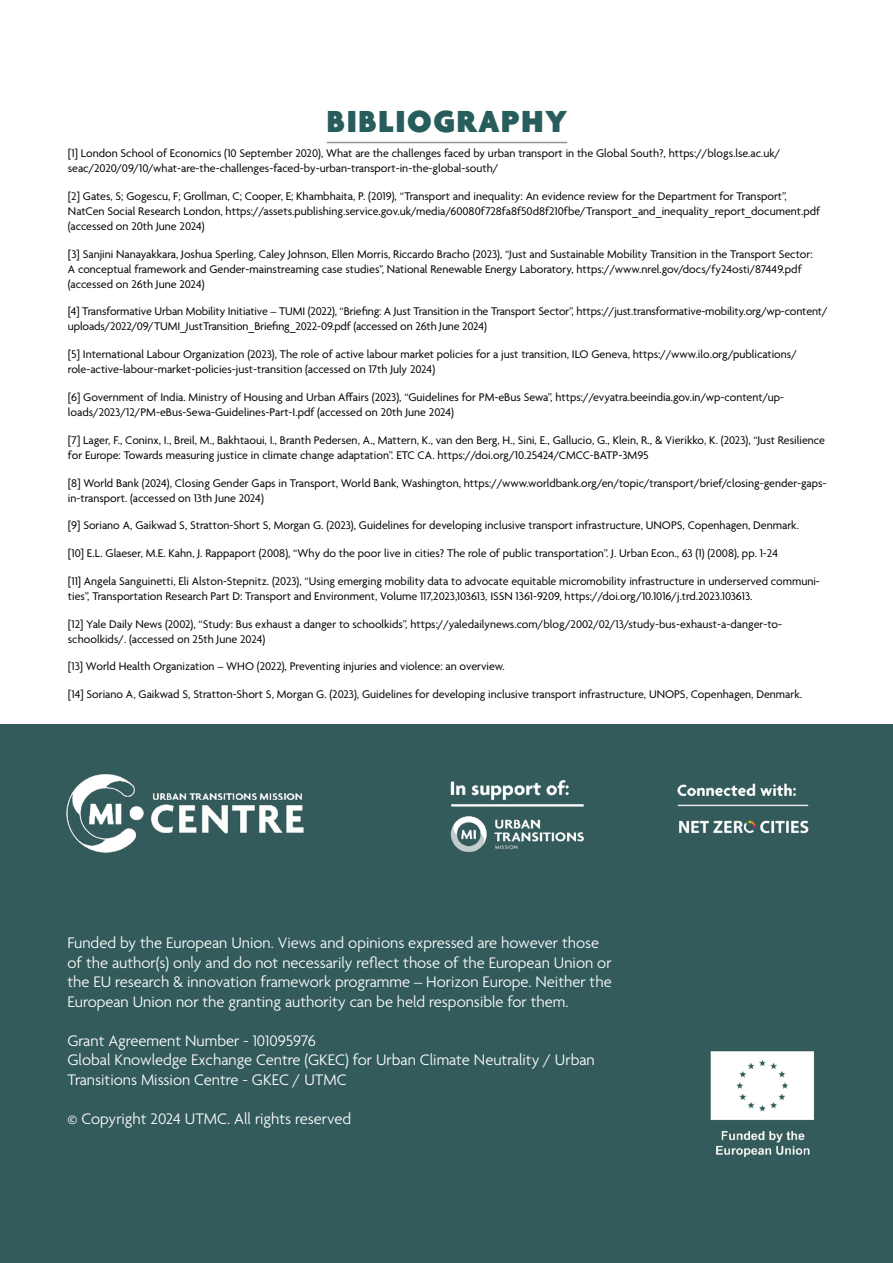
<style>
.page{position:relative;width:893px;height:1263px;background:#fff}
.page>*{position:absolute;margin:0;border:0;box-sizing:border-box;transform-origin:0 0}
.t1{font:900 33px "Agenda";letter-spacing:.05em;color:#275d5d}
.t2{font:300 16.5px/19.5px "Agenda";color:#fff}
.t3{font:12px/15px "Agenda";color:#000}
</style>
<div class="page">
<div style="left:0;top:725px;width:893px;height:538px;background:#345b5b"></div>
<img style="left:66px;top:774px;width:238px;height:79px">
<img style="left:710px;top:1051px;width:104px;height:107px">
<hr style="left:327px;top:142px;width:240px;height:1px;background:#939598">
<img style="left:450px;top:780px;width:359px;height:72px">
<h1 class="t1" style="left:327px;top:104px;width:242px">BIBLIOGRAPHY</h1>
<p class="t3" style="left:68px;top:147px;width:714px">[1] London School of Economics (10 September 2020), What are the challenges faced by urban transport in the Global South?, https://blogs.lse.ac.uk/ seac/2020/09/10/what-are-the-challenges-faced-by-urban-transport-in-the-global-south/</p>
<p class="t3" style="left:68px;top:189px;width:754px">[2] Gates, S; Gogescu, F; Grollman, C; Cooper, E; Khambhaita, P. (2019), “Transport and inequality: An evidence review for the Department for Transport”,<br>NatCen Social Research London, https://assets.publishing.service.gov.uk/media/60080f728fa8f50d8f210fbe/Transport_and_inequality_report_document.pdf (accessed on 20th June 2024)</p>
<p class="t3" style="left:68px;top:247px;width:746px">[3] Sanjini Nanayakkara, Joshua Sperling, Caley Johnson, Ellen Morris, Riccardo Bracho (2023), “Just and Sustainable Mobility Transition in the Transport Sector:<br>A conceptual framework and Gender-mainstreaming case studies”, National Renewable Energy Laboratory, https://www.nrel.gov/docs/fy24osti/87449.pdf (accessed on 26th June 2024)</p>
<p class="t3" style="left:68px;top:305px;width:761px">[4] Transformative Urban Mobility Initiative – TUMI (2022), “Briefing: A Just Transition in the Transport Sector”, https://just.transformative-mobility.org/wp-content/ uploads/2022/09/TUMI_JustTransition_Briefing_2022-09.pdf (accessed on 26th June 2024)</p>
<p class="t3" style="left:68px;top:348px;width:730px">[5] International Labour Organization (2023), The role of active labour market policies for a just transition, ILO Geneva, https://www.ilo.org/publications/ role-active-labour-market-policies-just-transition (accessed on 17th July 2024)</p>
<p class="t3" style="left:68px;top:390px;width:718px">[6] Government of India. Ministry of Housing and Urban Affairs (2023), “Guidelines for PM-eBus Sewa”, https://evyatra.beeindia.gov.in/wp-content/up&shy;loads/2023/12/PM-eBus-Sewa-Guidelines-Part-I.pdf (accessed on 20th June 2024)</p>
<p class="t3" style="left:68px;top:433px;width:758px">[7] Lager, F., Coninx, I., Breil, M., Bakhtaoui, I., Branth Pedersen, A., Mattern, K., van den Berg, H., Sini, E., Gallucio, G., Klein, R., &amp; Vierikko, K. (2023), “Just Resilience for Europe: Towards measuring justice in climate change adaptation”. ETC CA. https://doi.org/10.25424/CMCC-BATP-3M95</p>
<p class="t3" style="left:68px;top:476px;width:760px">[8] World Bank (2024), Closing Gender Gaps in Transport, World Bank, Washington, https://www.worldbank.org/en/topic/transport/brief/closing-gender-gaps&shy;in-transport. (accessed on 13th June 2024)</p>
<p class="t3" style="left:68px;top:519px;width:732px">[9] Soriano A, Gaikwad S, Stratton-Short S, Morgan G. (2023), Guidelines for developing inclusive transport infrastructure, UNOPS, Copenhagen, Denmark.</p>
<p class="t3" style="left:68px;top:546px;width:712px">[10] E.L. Glaeser, M.E. Kahn, J. Rappaport (2008), “Why do the poor live in cities? The role of public transportation”. J. Urban Econ., 63 (1) (2008), pp. 1-24</p>
<p class="t3" style="left:68px;top:574px;width:753px">[11] Angela Sanguinetti, Eli Alston-Stepnitz. (2023), “Using emerging mobility data to advocate equitable micromobility infrastructure in underserved communi&shy;ties”, Transportation Research Part D: Transport and Environment, Volume 117,2023,103613, ISSN 1361-9209, https://doi.org/10.1016/j.trd.2023.103613.</p>
<p class="t3" style="left:68px;top:617px;width:716px">[12] Yale Daily News (2002), “Study: Bus exhaust a danger to schoolkids”, https://yaledailynews.com/blog/2002/02/13/study-bus-exhaust-a-danger-to&shy;schoolkids/. (accessed on 25th June 2024)</p>
<p class="t3" style="left:68px;top:660px;width:438px">[13] World Health Organization – WHO (2022), Preventing injuries and violence: an overview.</p>
<p class="t3" style="left:68px;top:687px;width:736px">[14] Soriano A, Gaikwad S, Stratton-Short S, Morgan G. (2023), Guidelines for developing inclusive transport infrastructure, UNOPS, Copenhagen, Denmark.</p>
<p class="t2" style="left:68px;top:934px;width:546px">Funded by the European Union. Views and opinions expressed are however those of the author(s) only and do not necessarily reflect those of the European Union or the EU research &amp; innovation framework programme – Horizon Europe. Neither the European Union nor the granting authority can be held responsible for them.</p>
<h2 class="t2" style="left:68px;top:1032px;width:529px">Grant Agreement Number - 101095976<br>Global Knowledge Exchange Centre (GKEC) for Urban Climate Neutrality / Urban<br>Transitions Mission Centre - GKEC / UTMC</h2>
<h2 class="t2" style="left:68px;top:1110px;width:285px">© Copyright 2024 UTMC. All rights reserved</h2>
</div>
